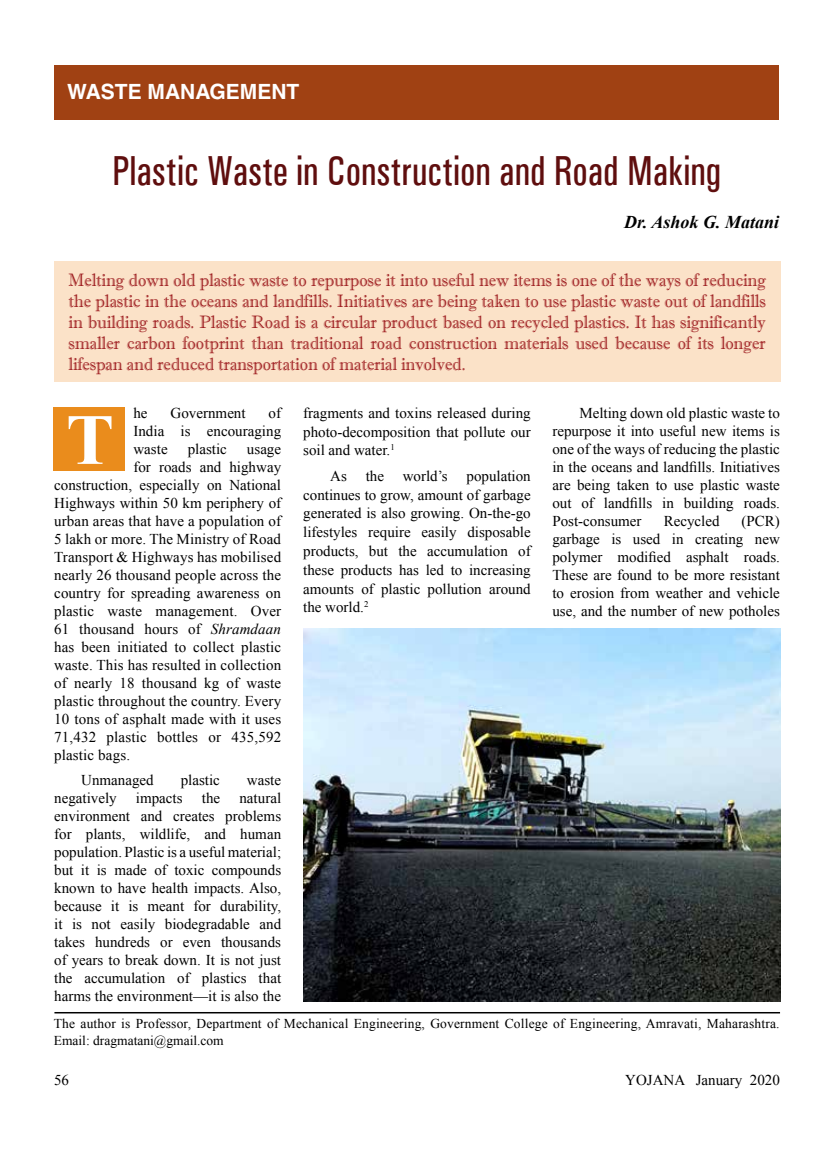
<style>
.page{position:relative;width:834px;height:1157px;background:#fff}
.page>*{position:absolute;margin:0;border:0;box-sizing:border-box;transform-origin:0 0}
.t1{font:700 72px "Times New Roman";color:#fff}
.t2{font:500 condensed 42px "Univers";color:#5f0e0e;scale:.9 1}
.t3{font:700 21px "Helvetica";color:#fff}
.t4{font:18px/21px "Imprint MT Shadow";letter-spacing:-.01em;color:#9e1d20;text-align:justify;scale:.95 1}
.t5{font:italic 700 18px "Times New Roman";color:#000}
.t6{font:15px/18px "Times New Roman";color:#000;text-align:justify}
.t7{font:13.5px/17.2px "Times New Roman";letter-spacing:.01em;color:#000}
.s1{font-style:italic}
</style>
<div class="page">
<div style="left:54px;top:65px;width:724px;height:54px;background:#a04113"></div>
<div style="left:54px;top:408px;width:71px;height:63px;background:#ea8c1c"></div>
<hr style="left:54px;top:1012px;width:725px;height:1px;background:#000">
<div style="left:54px;top:261px;width:726px;height:121px;background:#fbe2c8"></div>
<img style="left:303px;top:629px;width:477px;height:372px">
<h3 class="t3" style="left:67px;top:79px;width:16px">WASTE</h3>
<h3 class="t3" style="left:147px;top:79px;width:17px">MANAGEMENT</h3>
<h2 class="t2" style="left:112px;top:146px;width:678px">Plastic Waste in Construction and Road Making</h2>
<p class="t5" style="left:624px;top:210px;width:156px">Dr. Ashok G. Matani</p>
<p class="t4" style="left:69px;top:269px;width:735px">Melting down old plastic waste to repurpose it into useful new items is one of the ways of reducing the plastic in the oceans and landfills. Initiatives are being taken to use plastic waste out of landfills in building roads. Plastic Road is a circular product based on recycled plastics. It has significantly smaller carbon footprint than traditional road construction materials used because of its longer lifespan and reduced transportation of material involved.</p>
<p class="t6" style="left:303px;top:403px;width:229px;line-height:18.8px">fragments and toxins released during photo-decomposition that pollute our soil and water.<sup>1</sup></p>
<p class="t6" style="left:330px;top:466px;width:18px">As</p>
<p class="t6" style="left:365px;top:466px;width:20px">the</p>
<p class="t6" style="left:402px;top:466px;width:46px">world’s</p>
<p class="t6" style="left:133px;top:403px;width:16px">he</p>
<p class="t6" style="left:171px;top:403px;width:76px">Government</p>
<p class="t6" style="left:133px;top:403px;width:149px;text-indent:135px">of India is encouraging waste</p>
<p class="t6" style="left:552px;top:403px;width:229px;text-indent:27px">Melting down old plastic waste to repurpose it into useful new items is one of the ways of reducing the plastic in the oceans and landfills. Initiatives are being taken to use plastic waste out of landfills in building roads.<br>Post-consumer</p>
<h1 class="t1" style="left:66px;top:390px;width:50px">T</h1>
<p class="t6" style="left:188px;top:439px;width:41px">plastic</p>
<p class="t6" style="left:247px;top:439px;width:36px">usage</p>
<p class="t6" style="left:133px;top:457px;width:149px">for roads and highway</p>
<p class="t6" style="left:54px;top:475px;width:228px">construction, especially on National</p>
<p class="t6" style="left:54px;top:493px;width:228px">Highways within 50 km periphery of</p>
<p class="t6" style="left:54px;top:511px;width:228px">urban areas that have a population of</p>
<p class="t6" style="left:54px;top:529px;width:228px">5 lakh or more. The Ministry of Road</p>
<p class="t6" style="left:54px;top:547px;width:228px">Transport &amp; Highways has mobilised</p>
<p class="t6" style="left:54px;top:565px;width:228px">nearly 26 thousand people across the</p>
<p class="t6" style="left:54px;top:583px;width:228px">country for spreading awareness on</p>
<p class="t6" style="left:54px;top:601px;width:228px">plastic waste management. Over</p>
<p class="t6" style="left:54px;top:619px;width:228px">61 thousand hours of <span class="s1">Shramdaan</span></p>
<p class="t6" style="left:54px;top:637px;width:228px">has been initiated to collect plastic</p>
<p class="t6" style="left:54px;top:655px;width:228px">waste. This has resulted in collection</p>
<p class="t6" style="left:54px;top:673px;width:228px">of nearly 18 thousand kg of waste</p>
<p class="t6" style="left:54px;top:691px;width:228px">plastic throughout the country. Every</p>
<p class="t6" style="left:54px;top:709px;width:228px">10 tons of asphalt made with it uses</p>
<p class="t6" style="left:54px;top:727px;width:228px">71,432 plastic bottles or 435,592</p>
<p class="t6" style="left:54px;top:745px;width:77px">plastic bags.</p>
<p class="t6" style="left:81px;top:770px;width:74px">Unmanaged</p>
<p class="t6" style="left:181px;top:770px;width:41px">plastic</p>
<p class="t6" style="left:247px;top:770px;width:36px">waste</p>
<p class="t6" style="left:54px;top:788px;width:64px">negatively</p>
<p class="t6" style="left:136px;top:788px;width:48px">impacts</p>
<p class="t6" style="left:202px;top:788px;width:20px">the</p>
<p class="t6" style="left:303px;top:466px;width:229px;line-height:18.8px;text-indent:163px">population continues to grow, amount of garbage generated is also growing. On-the-go lifestyles require easily disposable products, but the accumulation of these products has led to increasing amounts of plastic pollution around the world.<sup>2</sup></p>
<p class="t6" style="left:552px;top:511px;width:229px;text-indent:189px">(PCR) garbage is used in creating new polymer modified asphalt roads.<br>These are found to be more resistant to erosion from weather and vehicle use, and the number of new potholes</p>
<p class="t6" style="left:663px;top:511px;width:57px">Recycled</p>
<p class="t6" style="left:54px;top:788px;width:228px;text-indent:185px">natural environment and creates problems for plants, wildlife, and human population. Plastic is a useful material; but it is made of toxic compounds known to have health impacts. Also, because it is meant for durability, it is not easily biodegradable and takes hundreds or even thousands of years to break down. It is not just the accumulation of plastics that harms the environment—it is also the</p>
<p class="t7" style="left:54px;top:1014px;width:727px">The author is Professor, Department of Mechanical Engineering, Government College of Engineering, Amravati, Maharashtra.<br>Email: dragmatani@gmail.com</p>
<p class="t6" style="left:54px;top:1070px;width:16px">56</p>
<p class="t6" style="left:625px;top:1070px;width:156px">YOJANA January 2020</p>
</div>
